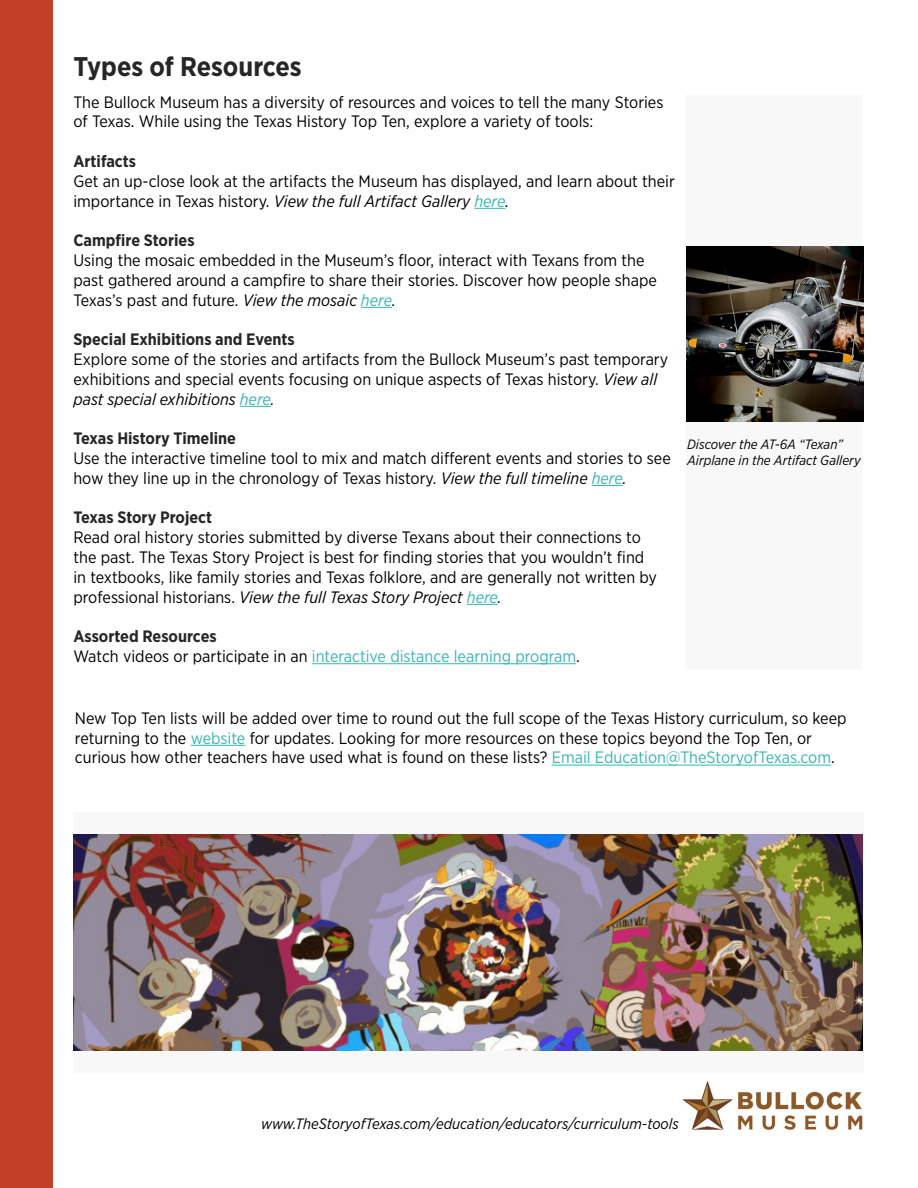
<style>
.page{position:relative;width:918px;height:1188px;background:#fff}
.page>*{position:absolute;margin:0;border:0;box-sizing:border-box;transform-origin:0 0}
.t1{font:700 27px "Gotham Narrow";color:#262626}
.t2{font:16.5px/19.8px "Gotham Narrow";color:#000}
.t3{font:700 16.5px "Gotham Narrow";color:#262626}
.t4{font:16.5px "Gotham Narrow";color:#38b5b4}
.t5{font:italic 15px "Gotham Narrow";color:#000}
.t6{font:italic 13.5px/16.2px "Gotham Narrow";color:#000}
.s1{font-style:italic}
.s2{font-style:italic;color:#38b5b4}
.s3{color:#000}
.s4{color:#38b5b4}
</style>
<div class="page">
<hr style="left:474px;top:208px;width:32px;height:1px;background:#38b5b4">
<hr style="left:361px;top:307px;width:31px;height:1px;background:#38b5b4">
<hr style="left:240px;top:406px;width:31px;height:1px;background:#38b5b4">
<hr style="left:592px;top:485px;width:31px;height:1px;background:#38b5b4">
<hr style="left:467px;top:604px;width:31px;height:1px;background:#38b5b4">
<hr style="left:312px;top:663px;width:264px;height:1px;background:#38b5b4">
<hr style="left:191px;top:745px;width:54px;height:1px;background:#38b5b4">
<hr style="left:552px;top:765px;width:279px;height:1px;background:#38b5b4">
<div style="left:1px;top:0;width:52px;height:1187px;background:#c03f27"></div>
<img style="left:689px;top:246px;width:171px;height:176px">
<div style="left:686px;top:94px;width:177px;height:576px;border:2px solid #000"></div>
<div style="left:74px;top:813px;width:789px;height:260px;background:#f8f8f8"></div>
<img style="left:73px;top:835px;width:790px;height:216px">
<img style="left:683px;top:1081px;width:180px;height:49px">
<p class="t1" style="left:73px;top:49px;width:230px">Types of Resources</p>
<p class="t2" style="left:73px;top:92px;width:592px">The Bullock Museum has a diversity of resources and voices to tell the many Stories of Texas. While using the Texas History Top Ten, explore a variety of tools:</p>
<p class="t3" style="left:73px;top:151px;width:64px">Artifacts</p>
<p class="t2" style="left:73px;top:171px;width:603px">Get an up-close look at the artifacts the Museum has displayed, and learn about their importance in Texas history. <span class="s1">View the full Artifact Gallery</span> <span class="s2">here</span><span class="s1">.</span></p>
<p class="t3" style="left:73px;top:230px;width:123px">Campfire Stories</p>
<p class="t2" style="left:73px;top:250px;width:585px">Using the mosaic embedded in the Museum’s floor, interact with Texans from the past gathered around a campfire to share their stories. Discover how people shape<br>Texas’s past and future. <span class="s1">View the mosaic</span> <span class="s2">here</span><span class="s1">.</span></p>
<p class="t3" style="left:73px;top:329px;width:223px">Special Exhibitions and Events</p>
<p class="t2" style="left:73px;top:349px;width:596px">Explore some of the stories and artifacts from the Bullock Museum’s past temporary exhibitions and special events focusing on unique aspects of Texas history. <span class="s1">View all past special exhibitions</span> <span class="s2">here</span><span class="s1">.</span></p>
<p class="t3" style="left:73px;top:428px;width:164px">Texas History Timeline</p>
<p class="t2" style="left:73px;top:448px;width:599px">Use the interactive timeline tool to mix and match different events and stories to see how they line up in the chronology of Texas history. <span class="s1">View the full timeline</span> <span class="s2">here</span><span class="s1">.</span></p>
<p class="t3" style="left:73px;top:507px;width:140px">Texas Story Project</p>
<p class="t2" style="left:73px;top:527px;width:585px">Read oral history stories submitted by diverse Texans about their connections to the past. The Texas Story Project is best for finding stories that you wouldn’t find in textbooks, like family stories and Texas folklore, and are generally not written by professional historians. <span class="s1">View the full Texas Story Project</span> <span class="s2">here</span><span class="s1">.</span></p>
<p class="t3" style="left:73px;top:626px;width:145px">Assorted Resources</p>
<p class="t4" style="left:73px;top:646px;width:508px"><span class="s3">Watch videos or participate in an</span> interactive distance learning program<span class="s3">.</span></p>
<p class="t6" style="left:687px;top:436px;width:175px">Discover the AT-6A “Texan”<br>Airplane in the Artifact Gallery</p>
<p class="t2" style="left:75px;top:708px;width:773px">New Top Ten lists will be added over time to round out the full scope of the Texas History curriculum, so keep returning to the <span class="s4">website</span> for updates. Looking for more resources on these topics beyond the Top Ten, or curious how other teachers have used what is found on these lists? <span class="s4">Email Education@TheStoryofTexas.com</span>.</p>
<p class="t5" style="left:261px;top:1114px;width:419px">www.TheStoryofTexas.com/education/educators/curriculum-tools</p>
</div>
